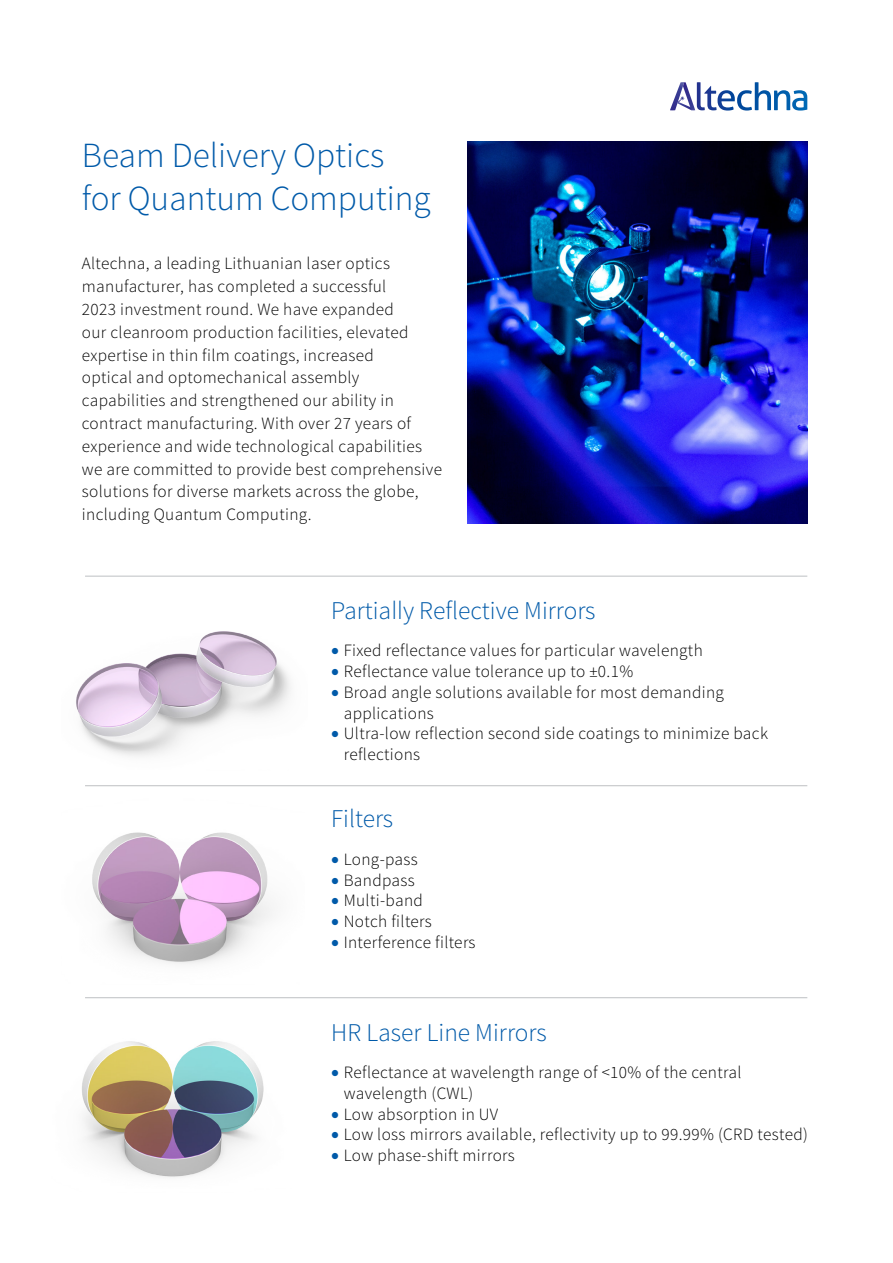
<style>
.page{position:relative;width:893px;height:1263px;background:#fff}
.page>*{position:absolute;margin:0;border:0;box-sizing:border-box;transform-origin:0 0}
.t1{font:300 35.25px/43.7px "Source Sans Pro";color:#005aa9}
.t2{font:300 25.5px "Source Sans Pro";color:#005aa9}
.t3{font:300 17.25px/22.8px "Source Sans Pro";letter-spacing:.02em;color:#000}
.s1{color:#005aa9}
</style>
<div class="page">
<img style="left:468px;top:141px;width:340px;height:382px">
<svg style="left:670px;top:82px;width:137px;height:29px"></svg>
<hr style="left:85px;top:785px;width:722px;height:1px;background:#bec0c3">
<hr style="left:85px;top:576px;width:722px;height:1px;background:#bec0c3">
<hr style="left:85px;top:997px;width:722px;height:1px;background:#bec0c3">
<img style="left:82px;top:1041px;width:182px;height:137px">
<img style="left:76px;top:631px;width:215px;height:125px">
<img style="left:92px;top:832px;width:181px;height:132px">
<h1 class="t1" style="left:82px;top:133px;width:350px">Beam Delivery Optics for Quantum Computing</h1>
<p class="t3" style="left:82px;top:252px;width:362px">Altechna, a leading Lithuanian laser optics manufacturer, has completed a successful<br>2023 investment round. We have expanded<br>our cleanroom production facilities, elevated expertise in thin film coatings, increased<br>optical and optomechanical assembly capabilities and strengthened our ability in contract manufacturing. With over 27 years of experience and wide technological capabilities we are committed to provide best comprehensive solutions for diverse markets across the globe, including Quantum Computing.</p>
<h2 class="t2" style="left:331px;top:595px;width:266px">Partially Reflective Mirrors</h2>
<p class="t3" style="left:331px;top:639px;width:373px"><span class="s1">•</span> Fixed reflectance values for particular wavelength</p>
<p class="t3" style="left:331px;top:660px;width:303px"><span class="s1">•</span> Reflectance value tolerance up to ±0.1%</p>
<p class="t3" style="left:344px;top:682px;width:382px;line-height:20.7px;text-indent:-13px"><span class="s1">•</span> Broad angle solutions available for most demanding applications</p>
<p class="t3" style="left:344px;top:723px;width:426px;line-height:20.7px;text-indent:-13px"><span class="s1">•</span> Ultra-low reflection second side coatings to minimize back reflections</p>
<h2 class="t2" style="left:331px;top:803px;width:64px">Filters</h2>
<p class="t3" style="left:331px;top:848px;width:88px"><span class="s1">•</span> Long-pass</p>
<p class="t3" style="left:331px;top:868px;width:85px"><span class="s1">•</span> Bandpass</p>
<p class="t3" style="left:331px;top:889px;width:93px"><span class="s1">•</span> Multi-band</p>
<p class="t3" style="left:331px;top:910px;width:102px"><span class="s1">•</span> Notch filters</p>
<p class="t3" style="left:331px;top:931px;width:146px"><span class="s1">•</span> Interference filters</p>
<h2 class="t2" style="left:331px;top:1017px;width:217px">HR Laser Line Mirrors</h2>
<p class="t3" style="left:344px;top:1062px;width:399px;line-height:20.7px;text-indent:-13px"><span class="s1">•</span> Reflectance at wavelength range of &lt;10% of the central wavelength (CWL)</p>
<p class="t3" style="left:331px;top:1103px;width:169px"><span class="s1">•</span> Low absorption in UV</p>
<p class="t3" style="left:331px;top:1123px;width:478px"><span class="s1">•</span> Low loss mirrors available, reflectivity up to 99.99% (CRD tested)</p>
<p class="t3" style="left:331px;top:1144px;width:185px"><span class="s1">•</span> Low phase-shift mirrors</p>
</div>
